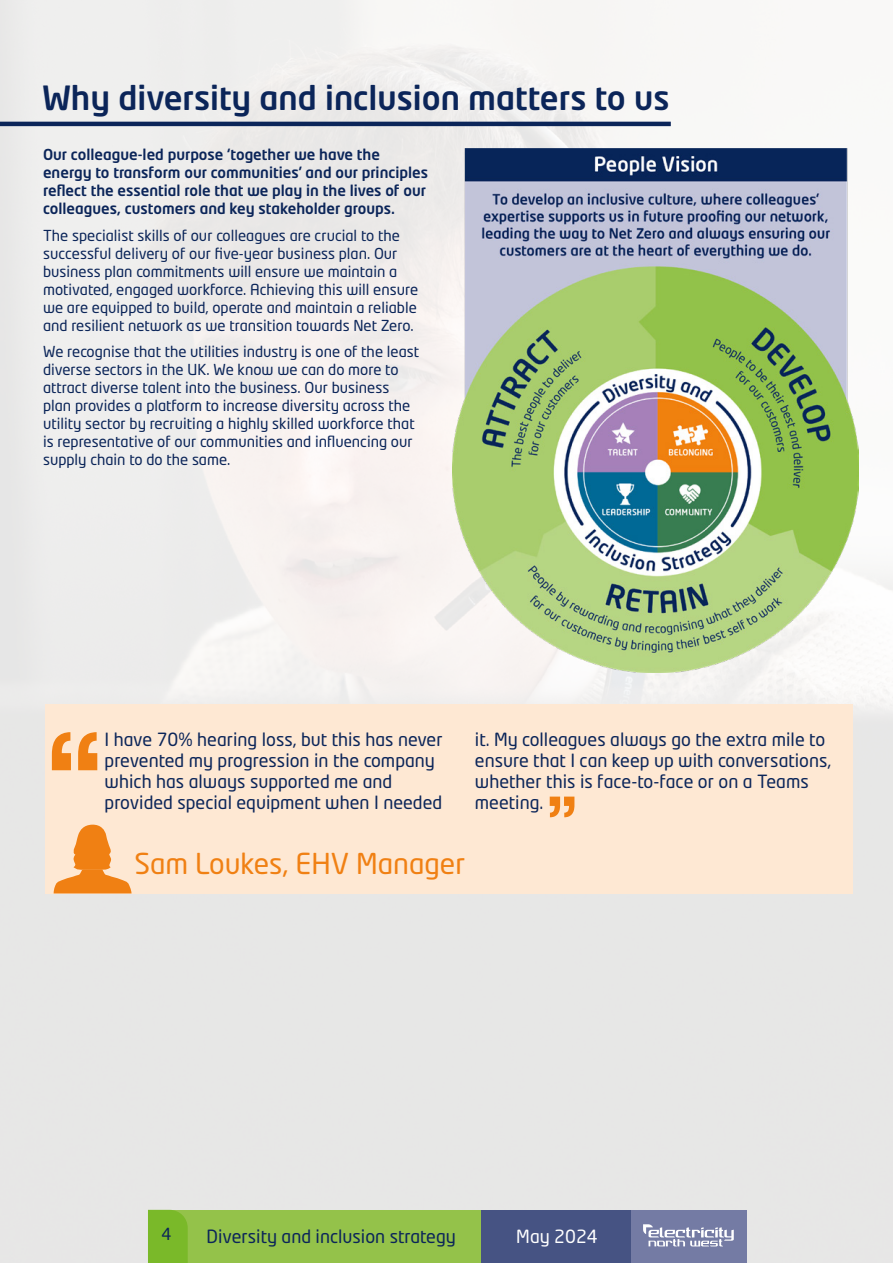
<style>
.page{position:relative;width:893px;height:1263px;background:#fff}
.page>*{position:absolute;margin:0;border:0;box-sizing:border-box;transform-origin:0 0}
._1__Header{font:500 33px "Neo Tech Std";color:#0b2559}
.Stand_out_text{font:28.5px "Neo Tech Std";color:#f08013}
.Box_text{font:18px/21px "Neo Tech Std";color:#0b2559}
.t1{font:18px "Neo Tech Std";color:#fff}
.t2{font:16.5px "Neo Tech Std";color:#0b2559}
._4_Body_copy{font:15px/18px "Neo Tech Std";color:#0b2559}
._4_Body_copy-2{font:500 15px/18px "Neo Tech Std";color:#0b2559}
</style>
<div class="page">
<img style="left:0;top:0;width:893px;height:1263px">
<img style="left:453px;top:149px;width:405px;height:523px">
<hr style="left:0;top:122px;width:671px;height:4px;background:#0b2559">
<div style="left:45px;top:704px;width:808px;height:189px;background:#fee8d3"></div>
<svg style="left:52px;top:732px;width:45px;height:38px"></svg>
<svg style="left:550px;top:796px;width:24px;height:21px"></svg>
<svg style="left:54px;top:824px;width:78px;height:69px"></svg>
<div style="left:631px;top:1210px;width:116px;height:53px;background:#747ba4"></div>
<div style="left:480px;top:1210px;width:151px;height:53px;background:#465383"></div>
<div style="left:148px;top:1210px;width:332px;height:53px;background:#94c24a"></div>
<div style="left:148px;top:1210px;width:40px;height:53px;background:#7ab929"></div>
<svg style="left:643px;top:1224px;width:91px;height:22px"></svg>
<p class="_1__Header" style="left:43px;top:77px;width:628px">Why diversity and inclusion matters to us</p>
<p class="_4_Body_copy-2" style="left:43px;top:145px;width:387px">Our colleague-led purpose ‘together we have the energy to transform our communities’ and our principles reflect the essential role that we play in the lives of our colleagues, customers and key stakeholder groups.</p>
<p class="_4_Body_copy" style="left:43px;top:226px;width:377px">The specialist skills of our colleagues are crucial to the successful delivery of our five-year business plan. Our business plan commitments will ensure we maintain a motivated, engaged workforce. Achieving this will ensure we are equipped to build, operate and maintain a reliable and resilient network as we transition towards Net Zero.</p>
<p class="_4_Body_copy" style="left:43px;top:343px;width:378px">We recognise that the utilities industry is one of the least diverse sectors in the UK. We know we can do more to attract diverse talent into the business. Our business plan provides a platform to increase diversity across the utility sector by recruiting a highly skilled workforce that is representative of our communities and influencing our supply chain to do the same.</p>
<p class="Box_text" style="left:105px;top:728px;width:340px">I have 70% hearing loss, but this has never prevented my progression in the company which has always supported me and provided special equipment when I needed</p>
<p class="Box_text" style="left:475px;top:728px;width:358px">it. My colleagues always go the extra mile to ensure that I can keep up with conversations, whether this is face-to-face or on a Teams meeting.</p>
<p class="Stand_out_text" style="left:134px;top:846px;width:333px">Sam Loukes, EHV Manager</p>
<p class="t2" style="left:162px;top:1224px;width:11px">4</p>
<p class="Box_text" style="left:207px;top:1225px;width:251px">Diversity and inclusion strategy</p>
<p class="t1" style="left:516px;top:1225px;width:83px">May 2024</p>
</div>
